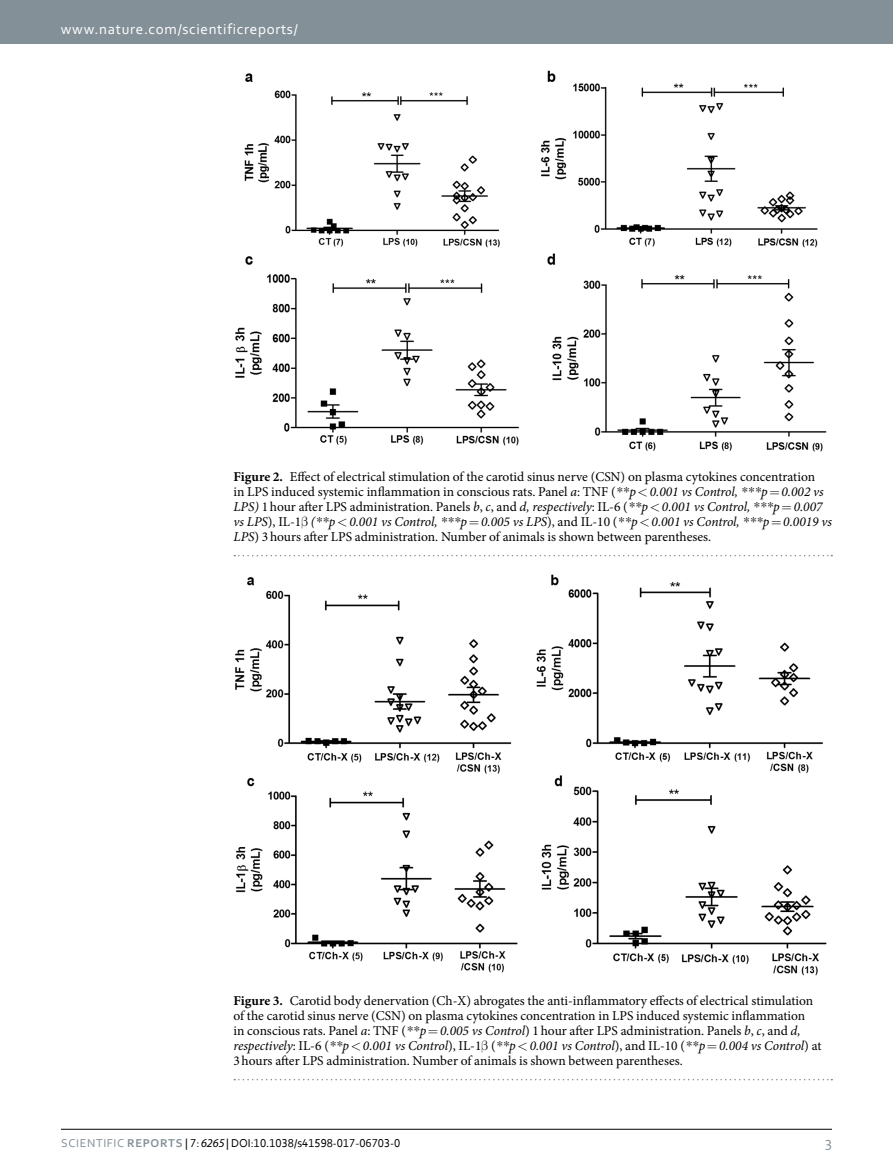
<style>
.page{position:relative;width:893px;height:1174px;background:#fff}
.page>*{position:absolute;margin:0;border:0;box-sizing:border-box;transform-origin:0 0}
.t1{font:15px "Corbel 2";letter-spacing:.045em;color:#fff}
.t2{font:15px "Corbel 2";color:#839097}
.t3{font:13.5px/15px "Minion Pro";color:#000}
.t4{font:12px "Corbel";color:#000}
.s1{font-weight:700}
.s2{font-style:italic}
.s3{font-family:"STIX General";font-style:italic}
.s4{font-family:"Corbel 2";color:#839097}
.s5{font-family:"Corbel Bold 2";color:#839097}
.s6{font-family:"Myriad Pro";font-style:italic}
</style>
<div class="page">
<div style="left:0;top:0;width:893px;height:43px;background:#839097"></div>
<hr style="left:61px;top:1129px;width:771px;height:1px;background:#000">
<img style="left:235px;top:70px;width:592px;height:382px">
<svg style="left:234px;top:555px;width:598px;height:1px"></svg>
<img style="left:235px;top:574px;width:592px;height:402px">
<svg style="left:234px;top:1079px;width:598px;height:1px"></svg>
<p class="t1" style="left:61px;top:19px;width:238px">www.nature.com/scientificreports/</p>
<p class="t3" style="left:233px;top:469px;width:600px"><span class="s1">Figure 2.</span> Effect of electrical stimulation of the carotid sinus nerve (CSN) on plasma cytokines concentration<br>in LPS induced systemic inflammation in conscious rats. Panel <span class="s2">a</span>: TNF (<span class="s3">**</span><span class="s2">p 0.001 vs Control,</span> <span class="s3">***</span><span class="s2">p 0.002 vs LPS)</span> 1hour after LPS administration. Panels <span class="s2">b</span>, <span class="s2">c</span>, and <span class="s2">d, respectively</span>: IL-6 (<span class="s3">**</span><span class="s2">p 0.001 vs Control,</span> <span class="s3">***</span><span class="s2">p 0.007 vs LPS</span>), IL-1 <span class="s2">(</span><span class="s3">**</span><span class="s2">p 0.001 vs Control,</span> <span class="s3">***</span><span class="s2">p 0.005 vs LPS</span>), and IL-10 (<span class="s3">**</span><span class="s2">p 0.001 vs Control,</span> <span class="s3">***</span><span class="s2">p 0.0019 vs LPS</span>) 3hours after LPS administration. Number of animals is shown between parentheses.</p>
<p class="t3" style="left:233px;top:992px;width:589px"><span class="s1">Figure 3.</span> Carotid body denervation (Ch-X) abrogates the anti-inflammatory effects of electrical stimulation of the carotid sinus nerve (CSN) on plasma cytokines concentration in LPS induced systemic inflammation<br>in conscious rats. Panel <span class="s2">a</span>: TNF (<span class="s3">**</span><span class="s2">p 0.005 vs Control</span>) 1hour after LPS administration. Panels <span class="s2">b</span>, <span class="s2">c</span>, and <span class="s2">d, respectively</span>: IL-6 (<span class="s3">**</span><span class="s2">p 0.001 vs Control</span>), IL-1 (<span class="s3">**</span><span class="s2">p 0.001 vs Control</span>), and IL-10 (<span class="s3">**</span><span class="s2">p 0.004 vs Control</span>) at 3hours after LPS administration. Number of animals is shown between parentheses.</p>
<p class="t4" style="left:61px;top:1135px;width:341px"><span class="s4">Scientific</span> <span class="s5">REPOrTS</span> | 7: <span class="s6">6265</span> | DOI:10.1038/s41598-017-06703-0</p>
<p class="t2" style="left:825px;top:1132px;width:8px">3</p>
</div>
